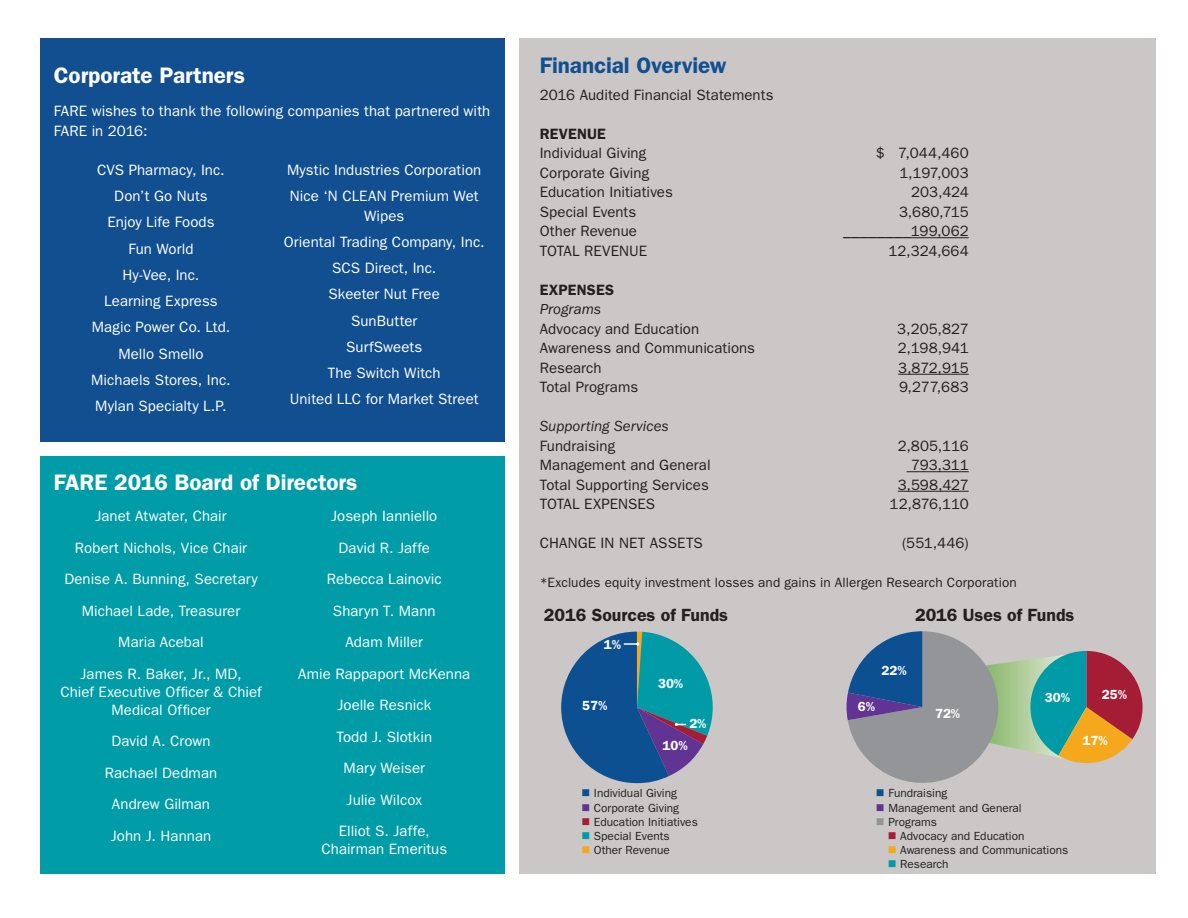
<style>
.page{position:relative;width:1188px;height:918px;background:#fff}
.page>*{position:absolute;margin:0;border:0;box-sizing:border-box;transform-origin:0 0}
.t1{font:600 22.5px "ITC Franklin Gothic Std";letter-spacing:-.005em;color:#fff}
.t2{font:600 22.5px "ITC Franklin Gothic Std";letter-spacing:-.005em;color:#124f90}
.t3{font:600 17.7px "ITC Franklin Gothic Std";color:#231f20}
.t4{font:15px/31.5px "ITC Franklin Gothic Std";letter-spacing:.005em;color:#fff;text-align:center}
.t5{font:15px "ITC Franklin Gothic Std";letter-spacing:.005em;color:#231f20}
.t6{font:italic 15px "ITC Franklin Gothic Std";color:#231f20}
.t7{font:600 15px "ITC Franklin Gothic Std";letter-spacing:.015em;color:#231f20}
.t8{font:13.5px "ITC Franklin Gothic Std";letter-spacing:.01em;color:#231f20}
.t9{font:600 13.35px "ITC Franklin Gothic Std";color:#fff}
.t10{font:11.85px "ITC Franklin Gothic Std";color:#231f20}
.s1{color:#0d5091}
.s2{color:#613393}
.s3{color:#a41d35}
.s4{color:#009ba7}
.s5{color:#f5a81c}
.s6{color:#939598}
</style>
<div class="page">
<div style="left:40px;top:38px;width:465px;height:403px;background:#124f90"></div>
<div style="left:40px;top:456px;width:465px;height:418px;background:#009ca7"></div>
<div style="left:519px;top:38px;width:637px;height:836px;background:#cac7c6"></div>
<hr style="left:843px;top:237px;width:126px;height:1px;background:#231f20">
<hr style="left:898px;top:374px;width:71px;height:1px;background:#231f20">
<hr style="left:907px;top:471px;width:62px;height:1px;background:#231f20">
<hr style="left:898px;top:491px;width:71px;height:1px;background:#231f20">
<svg style="left:846px;top:631px;width:297px;height:152px"></svg>
<svg style="left:561px;top:632px;width:152px;height:151px"></svg>
<h1 class="t1" style="left:54px;top:62px;width:193px">Corporate Partners</h1>
<p class="t4" style="left:54px;top:102px;width:438px;line-height:19.5px;text-align:left">FARE wishes to thank the following companies that partnered with<br>FARE in 2016:</p>
<p class="t4" style="left:91px;top:157px;width:141px;line-height:26.2px">CVS Pharmacy, Inc.<br>Don’t Go Nuts<br>Enjoy Life Foods<br>Fun World<br>Hy-Vee, Inc.<br>Learning Express<br>Magic Power Co. Ltd.<br>Mello Smello<br>Michaels Stores, Inc.<br>Mylan Specialty L.P.</p>
<p class="t4" style="left:287px;top:157px;width:196px;line-height:26.2px;text-align:left">Mystic Industries Corporation<br>Nice ‘N CLEAN Premium Wet</p>
<p class="t4" style="left:284px;top:202px;width:202px;line-height:26.2px">Wipes<br>Oriental Trading Company, Inc.<br>SCS Direct, Inc.<br>Skeeter Nut Free<br>SunButter<br>SurfSweets<br>The Switch Witch<br>United LLC for Market Street</p>
<h1 class="t1" style="left:54px;top:469px;width:305px">FARE 2016 Board of Directors</h1>
<p class="t4" style="left:64px;top:501px;width:195px">Janet Atwater, Chair<br>Robert Nichols, Vice Chair<br>Denise A. Bunning, Secretary<br>Michael Lade, Treasurer<br>Maria Acebal<br>James R. Baker, Jr., MD,</p>
<p class="t4" style="left:60px;top:683px;width:203px;line-height:18px">Chief Executive Officer &amp; Chief<br>Medical Officer</p>
<p class="t4" style="left:105px;top:726px;width:114px">David A. Crown<br>Rachael Dedman<br>Andrew Gilman<br>John J. Hannan</p>
<p class="t4" style="left:298px;top:501px;width:174px">Joseph Ianniello<br>David R. Jaffe<br>Rebecca Lainovic<br>Sharyn T. Mann<br>Adam Miller<br>Amie Rappaport McKenna<br>Joelle Resnick<br>Todd J. Slotkin<br>Mary Weiser<br>Julie Wilcox<br>Elliot S. Jaffe,</p>
<p class="t4" style="left:321px;top:834px;width:127px">Chairman Emeritus</p>
<h1 class="t2" style="left:540px;top:52px;width:188px">Financial Overview</h1>
<p class="t5" style="left:540px;top:86px;width:235px">2016 Audited Financial Statements</p>
<p class="t7" style="left:540px;top:125px;width:68px">REVENUE</p>
<p class="t5" style="left:540px;top:145px;width:108px">Individual Giving</p>
<p class="t5" style="left:876px;top:145px;width:95px">$ 7,044,460</p>
<p class="t5" style="left:540px;top:164px;width:111px">Corporate Giving</p>
<p class="t5" style="left:899px;top:164px;width:71px">1,197,003</p>
<p class="t5" style="left:540px;top:184px;width:135px">Education Initiatives</p>
<p class="t5" style="left:911px;top:184px;width:59px">203,424</p>
<p class="t5" style="left:540px;top:203px;width:98px">Special Events</p>
<p class="t5" style="left:899px;top:203px;width:71px">3,680,715</p>
<p class="t5" style="left:540px;top:223px;width:99px">Other Revenue</p>
<p class="t5" style="left:843px;top:223px;width:127px">________199,062</p>
<p class="t5" style="left:540px;top:242px;width:109px">TOTAL REVENUE</p>
<p class="t5" style="left:888px;top:242px;width:82px">12,324,664</p>
<p class="t7" style="left:540px;top:281px;width:76px">EXPENSES</p>
<p class="t6" style="left:540px;top:301px;width:63px">Programs</p>
<p class="t5" style="left:540px;top:320px;width:161px">Advocacy and Education</p>
<p class="t5" style="left:897px;top:320px;width:73px">3,205,827</p>
<p class="t5" style="left:540px;top:340px;width:217px">Awareness and Communications</p>
<p class="t5" style="left:898px;top:340px;width:72px">2,198,941</p>
<p class="t5" style="left:540px;top:359px;width:63px">Research</p>
<p class="t5" style="left:898px;top:359px;width:72px">3,872,915</p>
<p class="t5" style="left:540px;top:379px;width:100px">Total Programs</p>
<p class="t5" style="left:899px;top:379px;width:71px">9,277,683</p>
<p class="t6" style="left:540px;top:418px;width:130px">Supporting Services</p>
<p class="t5" style="left:540px;top:437px;width:77px">Fundraising</p>
<p class="t5" style="left:898px;top:437px;width:73px">2,805,116</p>
<p class="t5" style="left:540px;top:457px;width:172px">Management and General</p>
<p class="t5" style="left:911px;top:457px;width:59px">793,311</p>
<p class="t5" style="left:540px;top:476px;width:171px">Total Supporting Services</p>
<p class="t5" style="left:898px;top:476px;width:72px">3,598,427</p>
<p class="t5" style="left:540px;top:496px;width:117px">TOTAL EXPENSES</p>
<p class="t5" style="left:890px;top:496px;width:81px">12,876,110</p>
<p class="t5" style="left:540px;top:535px;width:165px">CHANGE IN NET ASSETS</p>
<p class="t5" style="left:902px;top:535px;width:68px">(551,446)</p>
<p class="t8" style="left:540px;top:575px;width:479px">*Excludes equity investment losses and gains in Allergen Research Corporation</p>
<p class="t3" style="left:544px;top:604px;width:186px">2016 Sources of Funds</p>
<p class="t3" style="left:915px;top:604px;width:161px">2016 Uses of Funds</p>
<p class="t9" style="left:604px;top:636px;width:19px">1%</p>
<p class="t9" style="left:582px;top:698px;width:27px">57%</p>
<p class="t9" style="left:658px;top:676px;width:27px">30%</p>
<p class="t9" style="left:689px;top:715px;width:19px">2%</p>
<p class="t9" style="left:662px;top:737px;width:27px">10%</p>
<p class="t10" style="left:582px;top:787px;width:97px"><span class="s1">■</span> Individual Giving</p>
<p class="t10" style="left:582px;top:801px;width:99px"><span class="s2">■</span> Corporate Giving</p>
<p class="t10" style="left:582px;top:815px;width:118px"><span class="s3">■</span> Education Initiatives</p>
<p class="t10" style="left:582px;top:829px;width:90px"><span class="s4">■</span> Special Events</p>
<p class="t10" style="left:582px;top:843px;width:90px"><span class="s5">■</span> Other Revenue</p>
<p class="t9" style="left:881px;top:663px;width:27px">22%</p>
<p class="t9" style="left:858px;top:699px;width:19px">6%</p>
<p class="t9" style="left:935px;top:705px;width:27px">72%</p>
<p class="t9" style="left:1045px;top:690px;width:27px">30%</p>
<p class="t9" style="left:1102px;top:687px;width:27px">25%</p>
<p class="t9" style="left:1083px;top:732px;width:27px">17%</p>
<p class="t10" style="left:876px;top:787px;width:73px"><span class="s1">■</span> Fundraising</p>
<p class="t10" style="left:876px;top:801px;width:147px"><span class="s2">■</span> Management and General</p>
<p class="t10" style="left:876px;top:815px;width:63px"><span class="s6">■</span> Programs</p>
<p class="t10" style="left:888px;top:829px;width:138px"><span class="s3">■</span> Advocacy and Education</p>
<p class="t10" style="left:888px;top:843px;width:182px"><span class="s5">■</span> Awareness and Communications</p>
<p class="t10" style="left:888px;top:857px;width:62px"><span class="s4">■</span> Research</p>
</div>
